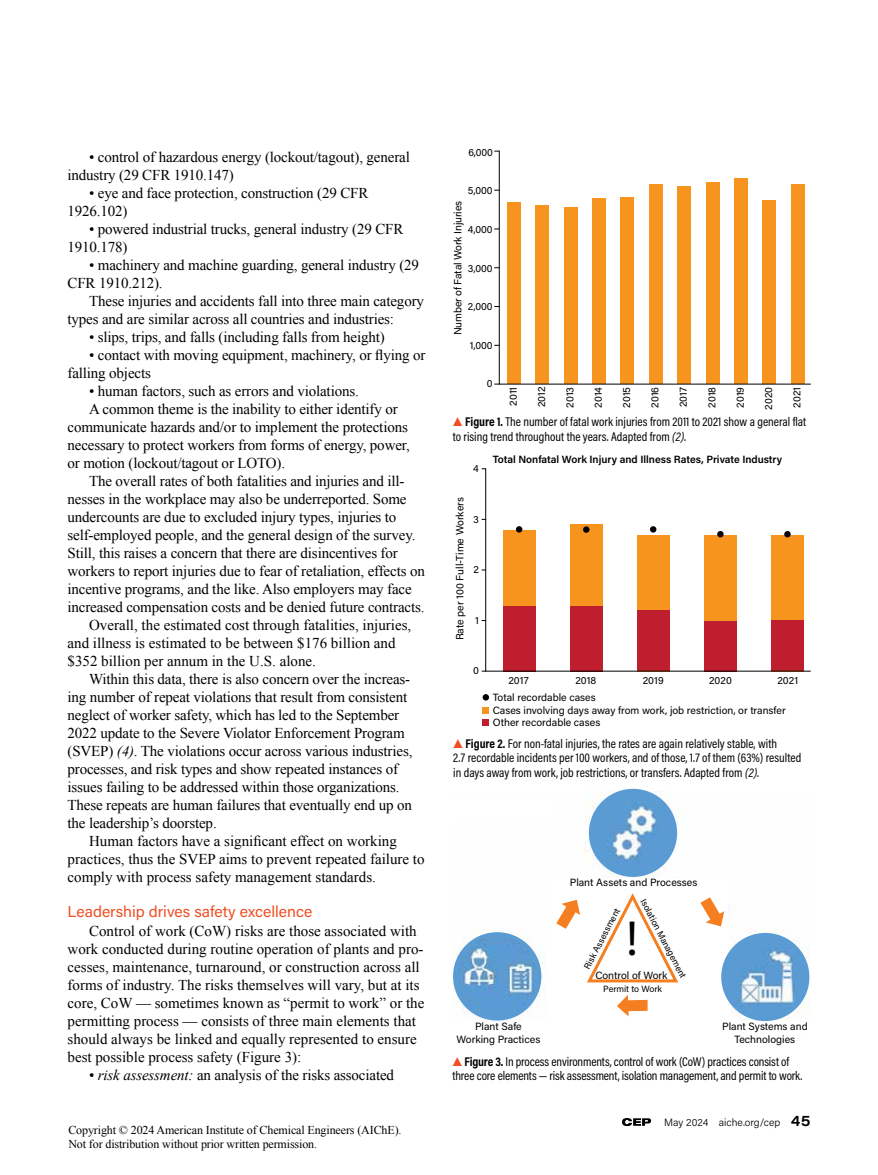
<style>
.page{position:relative;width:878px;height:1175px;background:#fff}
.page>*{position:absolute;margin:0;border:0;box-sizing:border-box;transform-origin:0 0}
.t1{font:49.5px "Myriad Pro";color:#000}
.t2{font:15.75px "Acumin Pro";color:#f04e23}
.t3{font:15px/18px "Times New Roman";letter-spacing:-.01em;color:#000}
.t4{font:12.75px/14.2px "Acumin Pro Cond";color:#000}
.t5{font:12px/13.5px "Times New Roman";letter-spacing:-.01em;color:#000}
.t6{font:10.5px/12.6px "Acumin Pro";color:#000;text-align:center}
.t7{font:600 10.5px "Acumin Pro";color:#000}
.t8{font:300 10.5px "Acumin Pro";color:#000}
.t9{font:9px "Acumin Pro";letter-spacing:-.005em;color:#000}
.s1{font-style:italic}
.s2{font-family:"Acumin Pro Wide";font-weight:900;font-size:13.5px;color:#f04e23}
.s3{font-weight:700}
.s4{font-family:"Acumin Pro Wide";font-weight:600;font-size:15px}
</style>
<div class="page">
<svg style="left:622px;top:1118px;width:29px;height:8px"></svg>
<svg style="left:498px;top:150px;width:312px;height:235px"></svg>
<div style="left:482px;top:694px;width:7px;height:6px;background:#000;border-radius:50%"></div>
<div style="left:482px;top:707px;width:7px;height:6px;background:#f7941e"></div>
<div style="left:482px;top:719px;width:7px;height:7px;background:#be1e2d"></div>
<svg style="left:485px;top:468px;width:325px;height:204px"></svg>
<img style="left:452px;top:791px;width:358px;height:230px">
<div style="left:452px;top:796px;width:103px;height:25px;background:#fff"></div>
<div style="left:546px;top:878px;width:181px;height:169px;background:#fff"></div>
<div style="left:589px;top:788px;width:88px;height:89px;background:#5b9bd4;border-radius:50%"></div>
<div style="left:721px;top:933px;width:88px;height:88px;background:#5b9bd4;border-radius:50%"></div>
<div style="left:453px;top:932px;width:88px;height:88px;border:4px solid #5b9bd4;border-radius:50%"></div>
<img style="left:607px;top:802px;width:52px;height:59px">
<img style="left:739px;top:948px;width:55px;height:58px">
<svg style="left:700px;top:897px;width:24px;height:29px"></svg>
<svg style="left:617px;top:995px;width:30px;height:21px"></svg>
<svg style="left:556px;top:893px;width:123px;height:90px"></svg>
<p class="t3" style="left:68px;top:148px;width:344px;text-indent:22px">• control of hazardous energy (lockout/tagout), general industry (29 CFR 1910.147)</p>
<p class="t3" style="left:68px;top:184px;width:302px;text-indent:22px">• eye and face protection, construction (29 CFR<br>1926.102)</p>
<p class="t3" style="left:68px;top:220px;width:337px;text-indent:22px">• powered industrial trucks, general industry (29 CFR<br>1910.178)</p>
<p class="t3" style="left:68px;top:256px;width:353px;text-indent:22px">• machinery and machine guarding, general industry (29<br>CFR 1910.212).</p>
<p class="t3" style="left:68px;top:292px;width:358px;text-indent:22px">These injuries and accidents fall into three main category types and are similar across all countries and industries:</p>
<p class="t3" style="left:89px;top:328px;width:297px">• slips, trips, and falls (including falls from height)</p>
<p class="t3" style="left:68px;top:346px;width:359px;text-indent:22px">• contact with moving equipment, machinery, or flying or falling objects</p>
<p class="t3" style="left:89px;top:382px;width:271px">• human factors, such as errors and violations.</p>
<p class="t3" style="left:89px;top:400px;width:310px">A common theme is the inability to either identify or</p>
<p class="t3" style="left:68px;top:418px;width:342px">communicate hazards and/or to implement the protections</p>
<p class="t3" style="left:68px;top:436px;width:344px">necessary to protect workers from forms of energy, power,</p>
<p class="t3" style="left:68px;top:454px;width:219px">or motion (lockout/tagout or LOTO).</p>
<p class="t3" style="left:89px;top:472px;width:317px">The overall rates of both fatalities and injuries and ill-</p>
<p class="t3" style="left:68px;top:490px;width:340px">nesses in the workplace may also be underreported. Some</p>
<p class="t3" style="left:68px;top:508px;width:330px">undercounts are due to excluded injury types, injuries to</p>
<p class="t3" style="left:68px;top:526px;width:349px">self-employed people, and the general design of the survey.</p>
<p class="t3" style="left:68px;top:544px;width:332px">Still, this raises a concern that there are disincentives for</p>
<p class="t3" style="left:68px;top:562px;width:359px">workers to report injuries due to fear of retaliation, effects on</p>
<p class="t3" style="left:68px;top:580px;width:346px">incentive programs, and the like. Also employers may face</p>
<p class="t3" style="left:68px;top:598px;width:358px">increased compensation costs and be denied future contracts.</p>
<p class="t3" style="left:89px;top:616px;width:324px">Overall, the estimated cost through fatalities, injuries,</p>
<p class="t3" style="left:68px;top:634px;width:329px">and illness is estimated to be between $176 billion and</p>
<p class="t3" style="left:68px;top:652px;width:250px">$352 billion per annum in the U.S. alone.</p>
<p class="t3" style="left:89px;top:670px;width:322px">Within this data, there is also concern over the increas-</p>
<p class="t3" style="left:68px;top:688px;width:341px">ing number of repeat violations that result from consistent</p>
<p class="t3" style="left:68px;top:706px;width:333px">neglect of worker safety, which has led to the September</p>
<p class="t3" style="left:68px;top:724px;width:339px">2022 update to the Severe Violator Enforcement Program</p>
<p class="t3" style="left:68px;top:742px;width:346px">(SVEP) <span class="s1">(4)</span>. The violations occur across various industries,</p>
<p class="t3" style="left:68px;top:760px;width:332px">processes, and risk types and show repeated instances of</p>
<p class="t3" style="left:68px;top:778px;width:333px">issues failing to be addressed within those organizations.</p>
<p class="t3" style="left:68px;top:796px;width:346px">These repeats are human failures that eventually end up on</p>
<p class="t3" style="left:68px;top:814px;width:151px">the leadership’s doorstep.</p>
<p class="t3" style="left:89px;top:832px;width:309px">Human factors have a significant effect on working</p>
<p class="t3" style="left:68px;top:850px;width:358px">practices, thus the SVEP aims to prevent repeated failure to</p>
<p class="t3" style="left:68px;top:868px;width:310px">comply with process safety management standards.</p>
<p class="t2" style="left:68px;top:900px;width:246px">Leadership drives safety excellence</p>
<p class="t3" style="left:68px;top:922px;width:358px;text-indent:22px">Control of work (CoW) risks are those associated with work conducted during routine operation of plants and pro&shy;cesses, maintenance, turnaround, or construction across all forms of industry. The risks themselves will vary, but at its core, CoW — sometimes known as “permit to work” or the permitting process — consists of three main elements that should always be linked and equally represented to ensure best possible process safety (Figure 3):</p>
<p class="t3" style="left:89px;top:1066px;width:306px">• <span class="s1">risk assessment:</span> an analysis of the risks associated</p>
<p class="t5" style="left:68px;top:1123px;width:334px">Copyright © 2024 American Institute of Chemical Engineers (AIChE).<br>Not for distribution without prior written permission.</p>
<p class="t6" style="left:468px;top:145px;width:26px">6,000</p>
<p class="t6" style="left:468px;top:184px;width:26px">5,000</p>
<p class="t6" style="left:451px;top:335px;width:136px;rotate:-90deg">Number of Fatal Work Injuries</p>
<p class="t6" style="left:468px;top:222px;width:26px">4,000</p>
<p class="t6" style="left:468px;top:261px;width:26px">3,000</p>
<p class="t6" style="left:467px;top:300px;width:26px">2,000</p>
<p class="t6" style="left:470px;top:338px;width:24px">1,000</p>
<p class="t6" style="left:487px;top:377px;width:7px">0</p>
<p class="t6" style="left:506px;top:405px;width:20px;rotate:-90deg">2011</p>
<p class="t6" style="left:534px;top:407px;width:22px;rotate:-90deg">2012</p>
<p class="t6" style="left:563px;top:407px;width:22px;rotate:-90deg">2013</p>
<p class="t6" style="left:591px;top:407px;width:22px;rotate:-90deg">2014</p>
<p class="t6" style="left:619px;top:407px;width:22px;rotate:-90deg">2015</p>
<p class="t6" style="left:648px;top:408px;width:22px;rotate:-90deg">2016</p>
<p class="t6" style="left:676px;top:407px;width:22px;rotate:-90deg">2017</p>
<p class="t6" style="left:705px;top:407px;width:22px;rotate:-90deg">2018</p>
<p class="t6" style="left:733px;top:407px;width:22px;rotate:-90deg">2019</p>
<p class="t6" style="left:761px;top:409px;width:24px;rotate:-90deg">2020</p>
<p class="t6" style="left:790px;top:407px;width:22px;rotate:-90deg">2021</p>
<p class="t4" style="left:453px;top:414px;width:355px"><span class="s2">▲</span> <span class="s3">Figure 1.</span> The number of fatal work injuries from 2011 to 2021 show a general flat to rising trend throughout the years. Adapted from <span class="s1">(2)</span>.</p>
<p class="t6" style="left:473px;top:461px;width:7px">4</p>
<p class="t6" style="left:453px;top:640px;width:145px;rotate:-90deg">Rate per 100 Full-Time Workers</p>
<p class="t6" style="left:473px;top:512px;width:7px">3</p>
<p class="t6" style="left:473px;top:563px;width:7px">2</p>
<p class="t6" style="left:475px;top:613px;width:5px">1</p>
<p class="t6" style="left:473px;top:664px;width:7px">0</p>
<p class="t7" style="left:492px;top:452px;width:291px">Total Nonfatal Work Injury and Illness Rates, Private Industry</p>
<p class="t6" style="left:508px;top:673px;width:22px">2017</p>
<p class="t6" style="left:575px;top:673px;width:23px">2018</p>
<p class="t6" style="left:642px;top:673px;width:22px">2019</p>
<p class="t6" style="left:709px;top:673px;width:24px">2020</p>
<p class="t6" style="left:777px;top:673px;width:22px">2021</p>
<p class="t6" style="left:492px;top:690px;width:294px;text-align:left">Total recordable cases<br>Cases involving days away from work, job restriction, or transfer<br>Other recordable cases</p>
<p class="t4" style="left:453px;top:736px;width:349px"><span class="s2">▲</span> <span class="s3">Figure 2.</span> For non-fatal injuries, the rates are again relatively stable, with<br>2.7 recordable incidents per 100 workers, and of those, 1.7 of them (63%) resulted in days away from work, job restrictions, or transfers. Adapted from <span class="s1">(2)</span>.</p>
<p class="t6" style="left:570px;top:875px;width:129px">Plant Assets and Processes</p>
<p class="t9" style="left:580px;top:965px;width:69px;rotate:-62deg">Risk Assessment</p>
<p class="t9" style="left:648px;top:896px;width:89px;rotate:62deg">Isolation Management</p>
<h1 class="t1" style="left:626px;top:907px;width:13px">!</h1>
<p class="t6" style="left:595px;top:968px;width:74px">Control of Work</p>
<p class="t6" style="left:456px;top:1019px;width:85px">Plant Safe<br>Working Practices</p>
<p class="t9" style="left:603px;top:982px;width:60px">Permit to Work</p>
<p class="t6" style="left:722px;top:1019px;width:87px">Plant Systems and<br>Technologies</p>
<p class="t4" style="left:452px;top:1054px;width:351px"><span class="s2">▲</span> <span class="s3">Figure 3.</span> In process environments, control of work (CoW) practices consist of three core elements — risk assessment, isolation management, and permit to work.</p>
<p class="t8" style="left:664px;top:1115px;width:148px">May 2024 aiche.org/cep <span class="s4">45</span></p>
</div>
